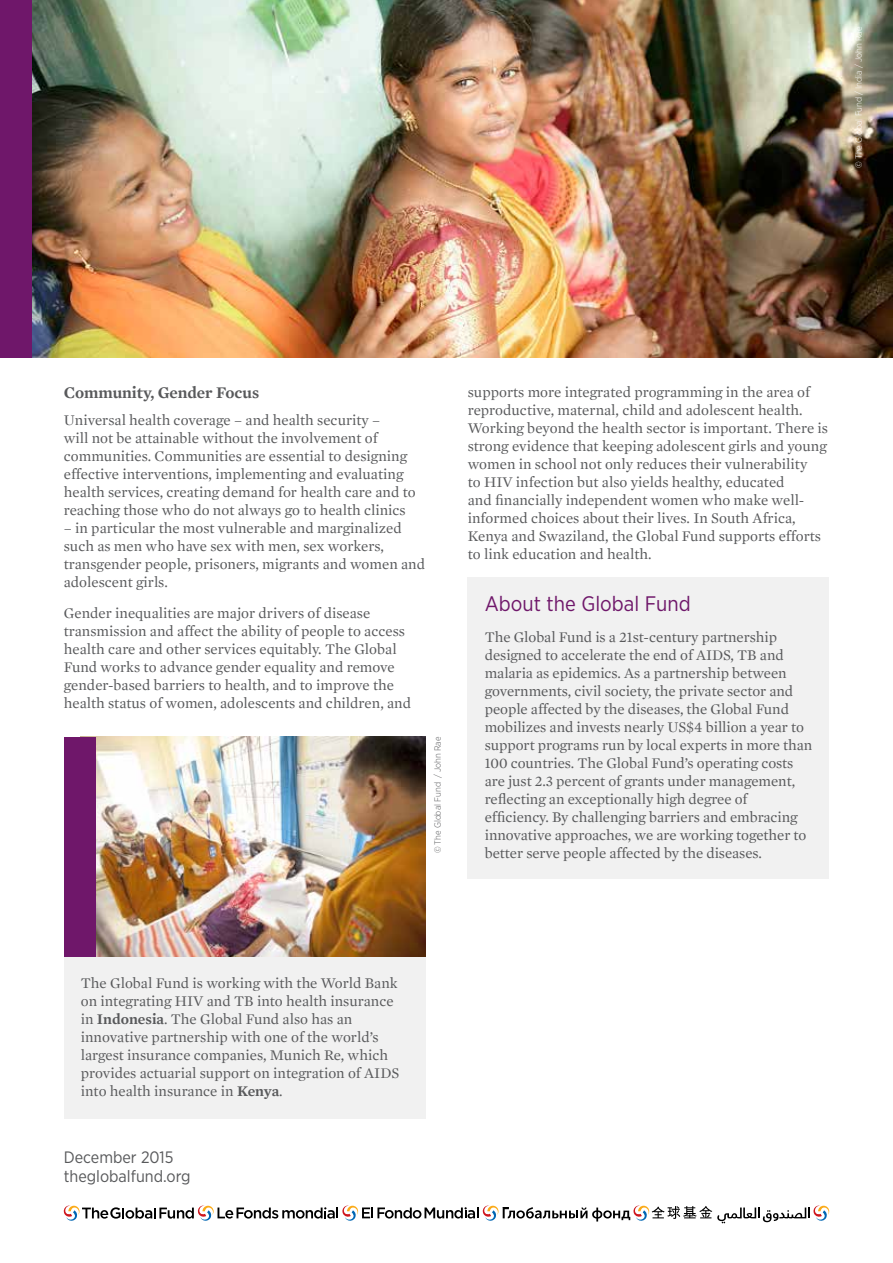
<style>
.page{position:relative;width:893px;height:1263px;background:#fff}
.page>*{position:absolute;margin:0;border:0;box-sizing:border-box;transform-origin:0 0}
.t1{font:21px "Gotham Narrow";color:#6f176a}
.t2{font:16.5px/19.5px "Gotham Narrow";color:#58595b}
.t3{font:600 16.5px "Mercury Text G1";letter-spacing:-.005em;color:#58595b}
.t4{font:15px/18px "Mercury Text G1";color:#58595b}
.t5{font:300 9px "Gotham Narrow";color:#fff}
.t6{font:300 9px "Gotham Narrow";color:#58595b}
.s1{font-weight:600}
</style>
<div class="page">
<img style="left:32px;top:0;width:861px;height:357px">
<div style="left:468px;top:577px;width:361px;height:302px;background:#f1f1f1"></div>
<svg style="left:64px;top:1205px;width:765px;height:18px"></svg>
<div style="left:0;top:0;width:32px;height:357px;background:#6f176a"></div>
<img style="left:96px;top:737px;width:329px;height:220px">
<div style="left:64px;top:737px;width:32px;height:220px;background:#6f176a"></div>
<div style="left:64px;top:957px;width:361px;height:161px;background:#f1f1f1"></div>
<p class="t5" style="left:853px;top:168px;width:143px;rotate:-90deg">© The Global Fund / India / John Rae</p>
<p class="t3" style="left:64px;top:383px;width:197px">Community, Gender Focus</p>
<p class="t4" style="left:64px;top:411px;width:353px">Universal health coverage – and health security –<br>will not be attainable without the involvement of communities. Communities are essential to designing effective interventions, implementing and evaluating health services, creating demand for health care and to reaching those who do not always go to health clinics</p>
<p class="t4" style="left:64px;top:519px;width:363px">– in particular the most vulnerable and marginalized such as men who have sex with men, sex workers, transgender people, prisoners, migrants and women and adolescent girls.</p>
<p class="t4" style="left:64px;top:604px;width:349px">Gender inequalities are major drivers of disease transmission and affect the ability of people to access health care and other services equitably. The Global Fund works to advance gender equality and remove gender-based barriers to health, and to improve the health status of women, adolescents and children, and</p>
<p class="t6" style="left:432px;top:853px;width:118px;rotate:-90deg">© The Global Fund / John Rae</p>
<p class="t4" style="left:468px;top:383px;width:362px">supports more integrated programming in the area of reproductive, maternal, child and adolescent health.<br>Working beyond the health sector is important. There is strong evidence that keeping adolescent girls and young women in school not only reduces their vulnerability<br>to HIV infection but also yields healthy, educated<br>and financially independent women who make well&shy;informed choices about their lives. In South Africa, Kenya and Swaziland, the Global Fund supports efforts to link education and health.</p>
<h1 class="t1" style="left:485px;top:591px;width:207px">About the Global Fund</h1>
<p class="t4" style="left:485px;top:628px;width:329px">The Global Fund is a 21st-century partnership designed to accelerate the end of AIDS, TB and malaria as epidemics. As a partnership between governments, civil society, the private sector and people affected by the diseases, the Global Fund mobilizes and invests nearly US$4 billion a year to support programs run by local experts in more than 100 countries. The Global Fund’s operating costs are just 2.3 percent of grants under management, reflecting an exceptionally high degree of efficiency. By challenging barriers and embracing innovative approaches, we are working together to better serve people affected by the diseases.</p>
<p class="t4" style="left:81px;top:974px;width:320px">The Global Fund is working with the World Bank on integrating HIV and TB into health insurance in <span class="s1">Indonesia</span>. The Global Fund also has an innovative partnership with one of the world’s largest insurance companies, Munich Re, which provides actuarial support on integration of AIDS into health insurance in <span class="s1">Kenya</span>.</p>
<p class="t2" style="left:64px;top:1147px;width:128px">December 2015 theglobalfund.org</p>
</div>
